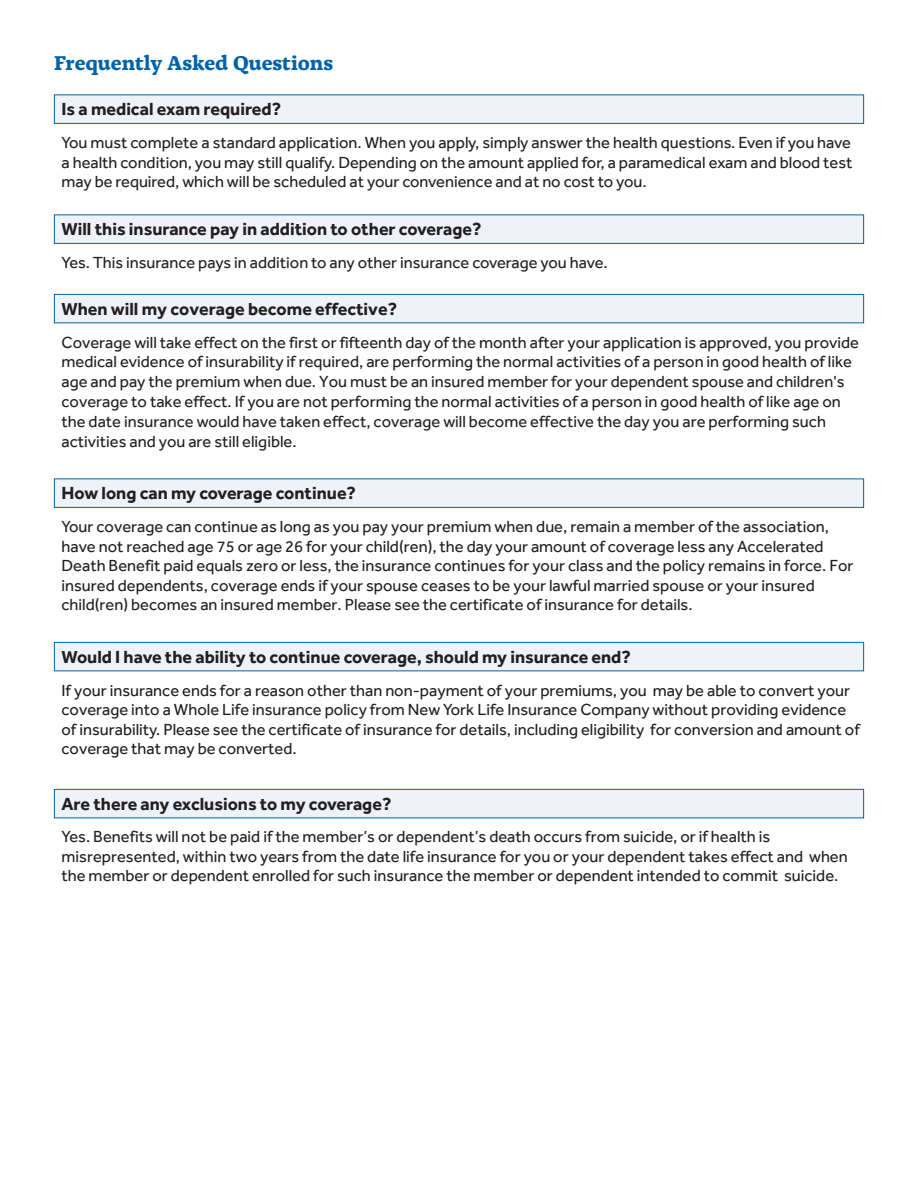
<style>
.page{position:relative;width:918px;height:1188px;background:#fff}
.page>*{position:absolute;margin:0;border:0;box-sizing:border-box;transform-origin:0 0}
.t1{font:700 21px "Alda Pro";color:#0163a7}
.t2{font:700 18px "Effra Pro";color:#231f20}
.t3{font:16.5px/19.5px "Effra Pro";color:#231f20}
</style>
<div class="page">
<div style="left:54px;top:789px;width:810px;height:29px;background:#eff2f8;border:1px solid #0163a7"></div>
<div style="left:54px;top:642px;width:810px;height:29px;background:#eff2f8;border:1px solid #0163a7"></div>
<div style="left:54px;top:478px;width:810px;height:30px;background:#eff2f8;border:1px solid #0163a7"></div>
<div style="left:54px;top:214px;width:810px;height:30px;background:#eff2f8;border:1px solid #0163a7"></div>
<div style="left:54px;top:94px;width:810px;height:30px;background:#eff2f8;border:1px solid #0163a7"></div>
<div style="left:54px;top:294px;width:810px;height:29px;background:#eff2f8;border:1px solid #0163a7"></div>
<p class="t1" style="left:54px;top:46px;width:281px">Frequently Asked Questions</p>
<p class="t2" style="left:62px;top:98px;width:221px">Is a medical exam required?</p>
<p class="t3" style="left:62px;top:133px;width:793px;text-align:justify">You must complete a standard application. When you apply, simply answer the health questions. Even if you have a health condition, you may still qualify. Depending on the amount applied for, a paramedical exam and blood test may be required, which will be scheduled at your convenience and at no cost to you.</p>
<p class="t2" style="left:62px;top:218px;width:422px">Will this insurance pay in addition to other coverage?</p>
<p class="t3" style="left:62px;top:253px;width:548px">Yes. This insurance pays in addition to any other insurance coverage you have.</p>
<p class="t2" style="left:62px;top:298px;width:337px">When will my coverage become effective?</p>
<p class="t3" style="left:62px;top:332px;width:799px">Coverage will take effect on the first or fifteenth day of the month after your application is approved, you provide medical evidence of insurability if required, are performing the normal activities of a person in good health of like age and pay the premium when due. You must be an insured member for your dependent spouse and children's coverage to take effect. If you are not performing the normal activities of a person in good health of like age on the date insurance would have taken effect, coverage will become effective the day you are performing such activities and you are still eligible.</p>
<p class="t2" style="left:62px;top:482px;width:296px">How long can my coverage continue?</p>
<p class="t3" style="left:62px;top:517px;width:794px">Your coverage can continue as long as you pay your premium when due, remain a member of the association, have not reached age 75 or age 26 for your child(ren), the day your amount of coverage less any Accelerated Death Benefit paid equals zero or less, the insurance continues for your class and the policy remains in force. For insured dependents, coverage ends if your spouse ceases to be your lawful married spouse or your insured child(ren) becomes an insured member. Please see the certificate of insurance for details.</p>
<p class="t2" style="left:62px;top:646px;width:571px">Would I have the ability to continue coverage, should my insurance end?</p>
<p class="t3" style="left:62px;top:680px;width:800px">If your insurance ends for a reason other than non-payment of your premiums, you may be able to convert your coverage into a Whole Life insurance policy from New York Life Insurance Company without providing evidence of insurability. Please see the certificate of insurance for details, including eligibility for conversion and amount of coverage that may be converted.</p>
<p class="t2" style="left:62px;top:793px;width:331px">Are there any exclusions to my coverage?</p>
<p class="t3" style="left:62px;top:827px;width:788px">Yes. Benefits will not be paid if the member’s or dependent’s death occurs from suicide, or if health is misrepresented, within two years from the date life insurance for you or your dependent takes effect and when the member or dependent enrolled for such insurance the member or dependent intended to commit suicide.</p>
</div>
